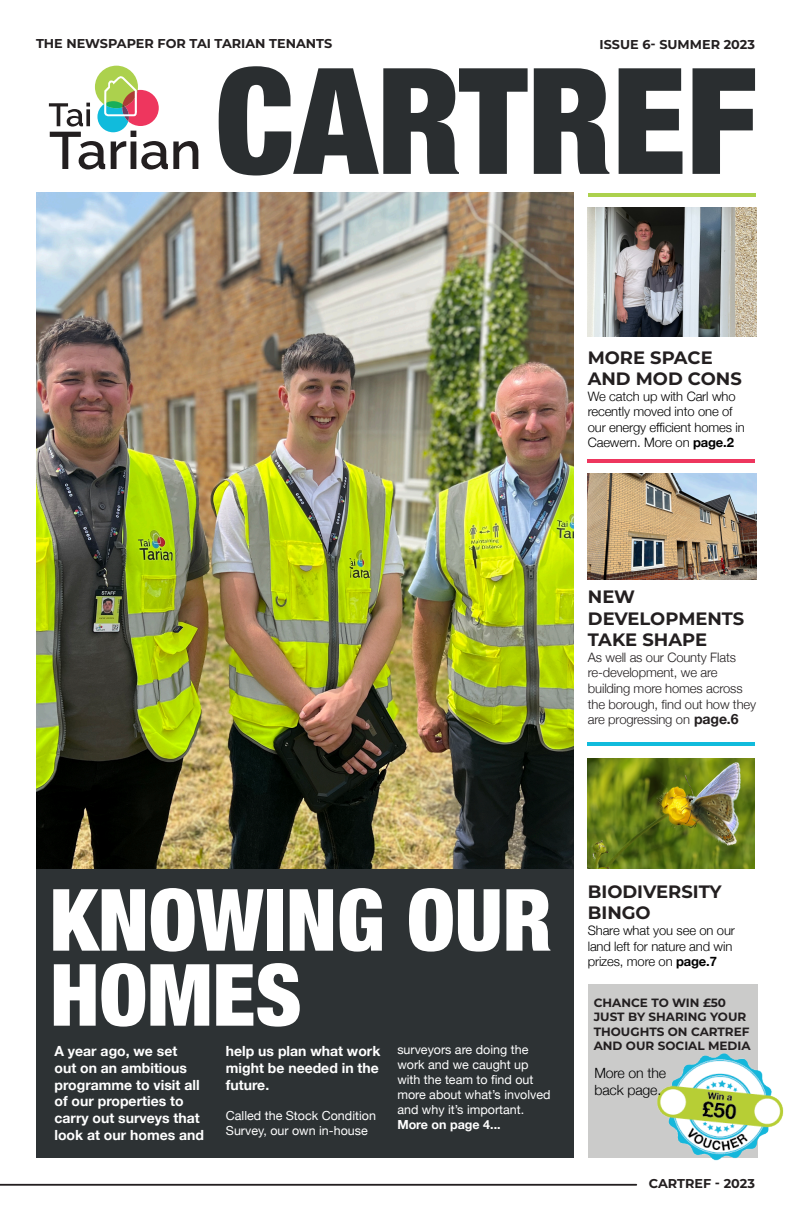
<style>
.page{position:relative;width:791px;height:1225px;background:#fff}
.page>*{position:absolute;margin:0;border:0;box-sizing:border-box;transform-origin:0 0}
.t1{font:900 condensed 147.8px "Helvetica Neue";color:#2a2e30}
.t2{font:900 condensed 86px "Helvetica Neue";color:#fff}
.t3{font:700 17.9px/21.5px "Montserrat";color:#231f20}
.t4{font:300 14.1px "Helvetica Neue";letter-spacing:-.01em;color:#000001}
.Cover_Special_Body_Copy{font:700 14px/16.8px "Helvetica Neue";color:#fff}
.t5{font:300 13px/15.6px "Helvetica Neue";letter-spacing:-.01em;color:#000001}
.t6{font:300 13px/15.6px "Helvetica Neue";letter-spacing:-.01em;color:#231f20}
.t7{font:700 12.8px "Montserrat";color:#231f20}
.Cover_Special_Body_Copy-2{font:12.5px/15px "Helvetica Neue";color:#fff}
.Cover_Special_Body_Copy-3{font:700 12.5px "Helvetica Neue";color:#fff}
.t8{font:700 12px/14.4px "Montserrat";color:#231f20}
.s1{font-weight:700}
.s2{font-weight:700;font-size:14.1px}
</style>
<div class="page">
<svg style="left:0;top:1183px;width:637px;height:2px"></svg>
<div style="left:95px;top:66px;width:43px;height:42px;background:#acd14d;border-radius:50%"></div>
<svg style="left:49px;top:74px;width:149px;height:95px"></svg>
<img style="left:36px;top:193px;width:538px;height:676px">
<div style="left:588px;top:984px;width:169px;height:173px;background:#cbcbca"></div>
<div style="left:36px;top:869px;width:538px;height:288px;background:#2d3234"></div>
<hr style="left:589px;top:193px;width:167px;height:3px;background:#acd14d">
<hr style="left:588px;top:459px;width:167px;height:3px;background:#ee365e">
<img style="left:587px;top:758px;width:167px;height:111px">
<hr style="left:587px;top:742px;width:167px;height:3px;background:#11bbdc">
<img style="left:637px;top:1042px;width:147px;height:143px">
<img style="left:587px;top:473px;width:169px;height:107px">
<img style="left:588px;top:207px;width:169px;height:129px">
<p class="t7" style="left:36px;top:35px;width:298px">THE NEWSPAPER FOR TAI TARIAN TENANTS</p>
<p class="t7" style="left:599px;top:35px;width:157px">ISSUE 6- SUMMER 2023</p>
<h1 class="t1" style="left:215px;top:0;width:543px">CARTREF</h1>
<p class="t3" style="left:588px;top:345px;width:156px">MORE SPACE<br>AND MOD CONS</p>
<p class="t5" style="left:588px;top:387px;width:159px">We catch up with Carl who recently moved into one of our energy efficient homes in<br>Caewern. More on <span class="s1">page.2</span></p>
<p class="t3" style="left:588px;top:585px;width:158px">NEW<br>DEVELOPMENTS<br>TAKE SHAPE</p>
<p class="t6" style="left:588px;top:648px;width:150px">As well as our County Flats</p>
<p class="t6" style="left:588px;top:664px;width:170px">re-development, we are building more homes across the borough, find out how they are progressing on <span class="s2">page.6</span></p>
<p class="t2" style="left:50px;top:849px;width:503px">KNOWING OUR</p>
<p class="t2" style="left:50px;top:924px;width:253px">HOMES</p>
<p class="Cover_Special_Body_Copy" style="left:54px;top:1043px;width:151px">A year ago, we set<br>out on an ambitious programme to visit all of our properties to carry out surveys that look at our homes and</p>
<p class="Cover_Special_Body_Copy" style="left:226px;top:1043px;width:156px;text-align:justify">help us plan what work might be needed in the future.</p>
<p class="Cover_Special_Body_Copy-2" style="left:226px;top:1108px;width:152px">Called the Stock Condition<br>Survey, our own in-house</p>
<p class="Cover_Special_Body_Copy-2" style="left:397px;top:1043px;width:155px">surveyors are doing the work and we caught up with the team to find out more about what’s involved and why it’s important.</p>
<p class="Cover_Special_Body_Copy-3" style="left:397px;top:1115px;width:105px">More on page 4...</p>
<p class="t3" style="left:588px;top:880px;width:135px">BIODIVERSITY<br>BINGO</p>
<p class="t5" style="left:588px;top:921px;width:149px">Share what you see on our land left for nature and win prizes, more on <span class="s1">page.7</span></p>
<p class="t8" style="left:594px;top:994px;width:157px">CHANCE TO WIN £50<br>JUST BY SHARING YOUR<br>THOUGHTS ON CARTREF</p>
<p class="t8" style="left:594px;top:1038px;width:158px">AND OUR SOCIAL MEDIA</p>
<p class="t4" style="left:594px;top:1062px;width:73px">More on the</p>
<p class="t4" style="left:594px;top:1079px;width:68px">back page.</p>
<p class="t7" style="left:649px;top:1174px;width:108px">CARTREF - 2023</p>
</div>
